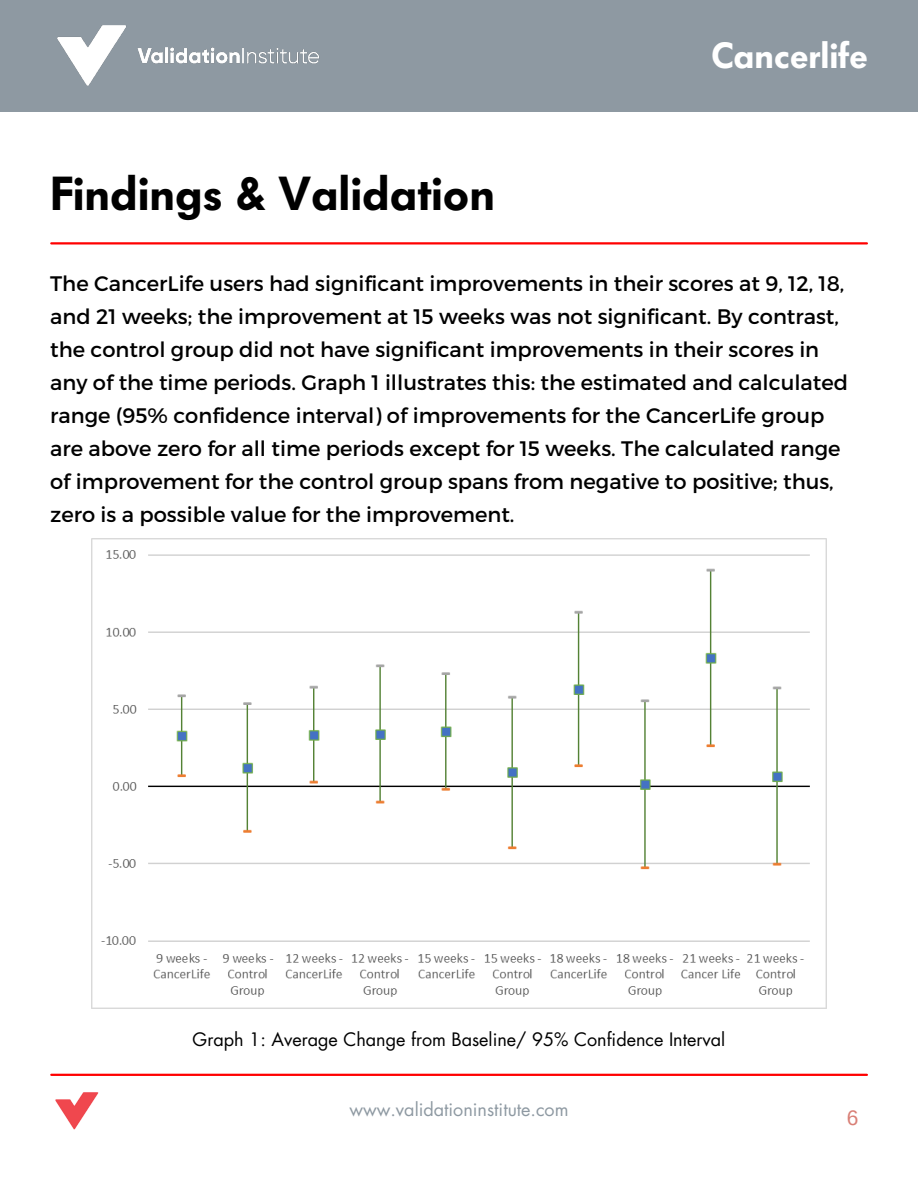
<style>
.page{position:relative;width:918px;height:1188px;background:#fff}
.page>*{position:absolute;margin:0;border:0;box-sizing:border-box;transform-origin:0 0}
.t1{font:600 47.25px "Futura BQ";color:#000}
.t2{font:600 36px "Futura BQ";color:#fff}
.t3{font:21px/33px "Montserrat";color:#000}
.t4{font:21px "Arimo";color:#d97f76}
.t5{font:18px "Futura LT";color:#000}
.t6{font:18px "Futura LT";color:#8e99a2}
</style>
<div class="page">
<div style="left:0;top:0;width:918px;height:111px;background:#8e99a2"></div>
<img style="left:57px;top:25px;width:262px;height:61px">
<hr style="left:51px;top:1074px;width:816px;height:2px;background:#f00">
<img style="left:55px;top:1092px;width:44px;height:38px">
<hr style="left:51px;top:242px;width:816px;height:3px;background:#f00">
<img style="left:92px;top:539px;width:734px;height:470px">
<p class="t1" style="left:50px;top:166px;width:446px">Findings &amp; Validation</p>
<p class="t2" style="left:711px;top:35px;width:158px">Cancerlife</p>
<p class="t3" style="left:50px;top:266px;width:799px">The CancerLife users had significant improvements in their scores at 9, 12, 18, and 21 weeks; the improvement at 15 weeks was not significant. By contrast, the control group did not have significant improvements in their scores in any of the time periods. Graph 1 illustrates this: the estimated and calculated range (95% confidence interval) of improvements for the CancerLife group are above zero for all time periods except for 15 weeks. The calculated range of improvement for the control group spans from negative to positive; thus, zero is a possible value for the improvement.</p>
<p class="t5" style="left:193px;top:1028px;width:534px">Graph 1: Average Change from Baseline/ 95% Confidence Interval</p>
<p class="t6" style="left:349px;top:1098px;width:221px">www.validationinstitute.com</p>
<p class="t4" style="left:847px;top:1106px;width:13px">6</p>
</div>
